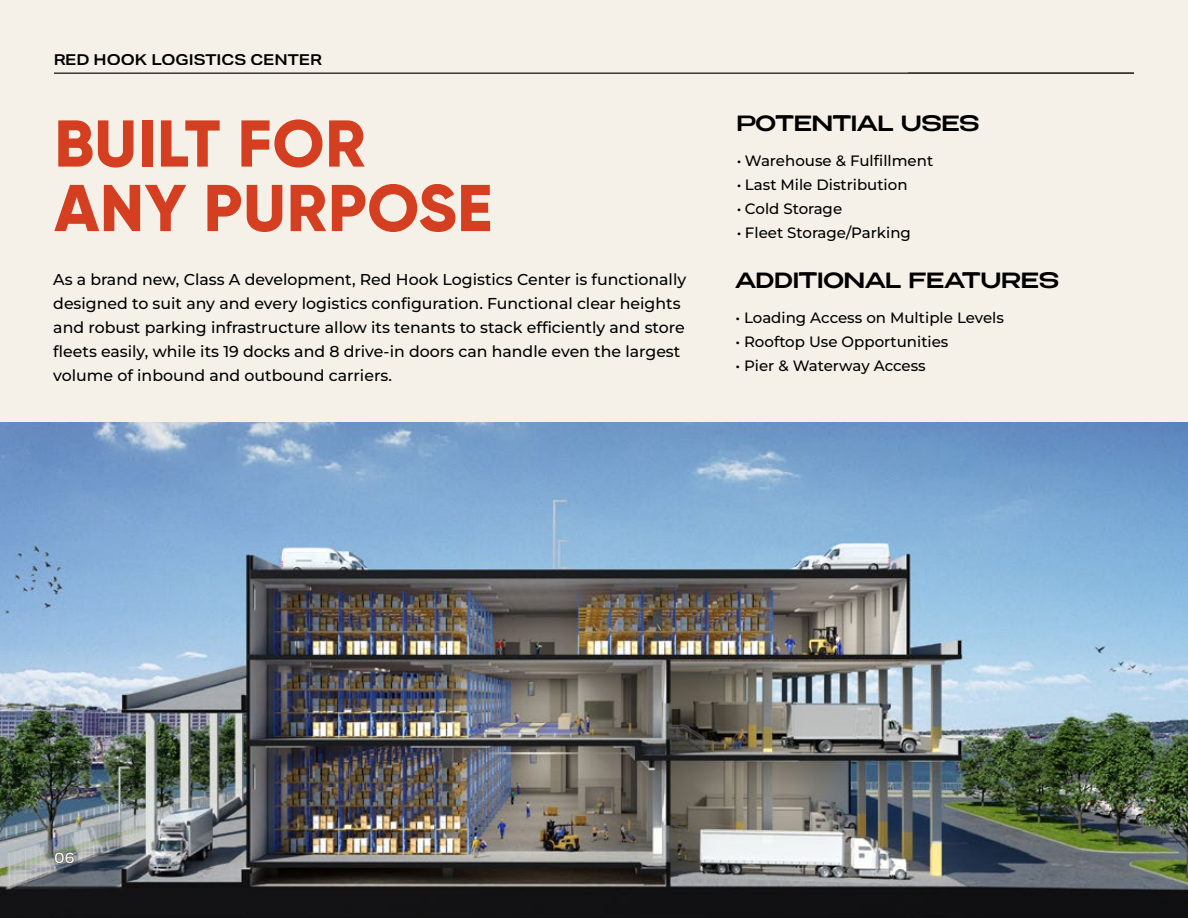
<style>
.page{position:relative;width:1188px;height:918px;background:#f6f1e8}
.page>*{position:absolute;margin:0;border:0;box-sizing:border-box;transform-origin:0 0}
.t1{font:800 66px/64.5px "Gilroy";letter-spacing:.01em;color:#db4324}
.t2{font:500 21px "Benzin";letter-spacing:.005em;color:#000}
.t3{font:500 15.75px/24px "Montserrat";color:#000}
.t4{font:500 15px "Montserrat";color:#000}
.t5{font:600 15px "Aktiv Grotesk Ex";color:#000}
.t6{font:600 15px "Aktiv Grotesk Ex";color:#f6f1e8}
</style>
<div class="page">
<hr style="left:54px;top:72px;width:1080px;height:2px;background:#373936">
<img style="left:0;top:422px;width:1188px;height:496px">
<p class="t5" style="left:53px;top:51px;width:270px">RED HOOK LOGISTICS CENTER</p>
<h1 class="t1" style="left:54px;top:111px;width:439px">BUILT FOR<br>ANY PURPOSE</h1>
<p class="t3" style="left:53px;top:267px;width:634px">As a brand new, Class A development, Red Hook Logistics Center is functionally designed to suit any and every logistics configuration. Functional clear heights and robust parking infrastructure allow its tenants to stack efficiently and store fleets easily, while its 19 docks and 8 drive-in doors can handle even the largest volume of inbound and outbound carriers.</p>
<h2 class="t2" style="left:736px;top:108px;width:245px">POTENTIAL USES</h2>
<p class="t4" style="left:736px;top:150px;width:198px">• Warehouse &amp; Fulfillment</p>
<p class="t4" style="left:736px;top:174px;width:173px">• Last Mile Distribution</p>
<p class="t4" style="left:736px;top:198px;width:107px">• Cold Storage</p>
<p class="t4" style="left:736px;top:222px;width:176px">• Fleet Storage/Parking</p>
<h2 class="t2" style="left:735px;top:265px;width:325px">ADDITIONAL FEATURES</h2>
<p class="t4" style="left:735px;top:307px;width:270px">• Loading Access on Multiple Levels</p>
<p class="t4" style="left:735px;top:331px;width:215px">• Rooftop Use Opportunities</p>
<p class="t4" style="left:735px;top:355px;width:192px">• Pier &amp; Waterway Access</p>
<p class="t6" style="left:54px;top:849px;width:22px">06</p>
</div>
